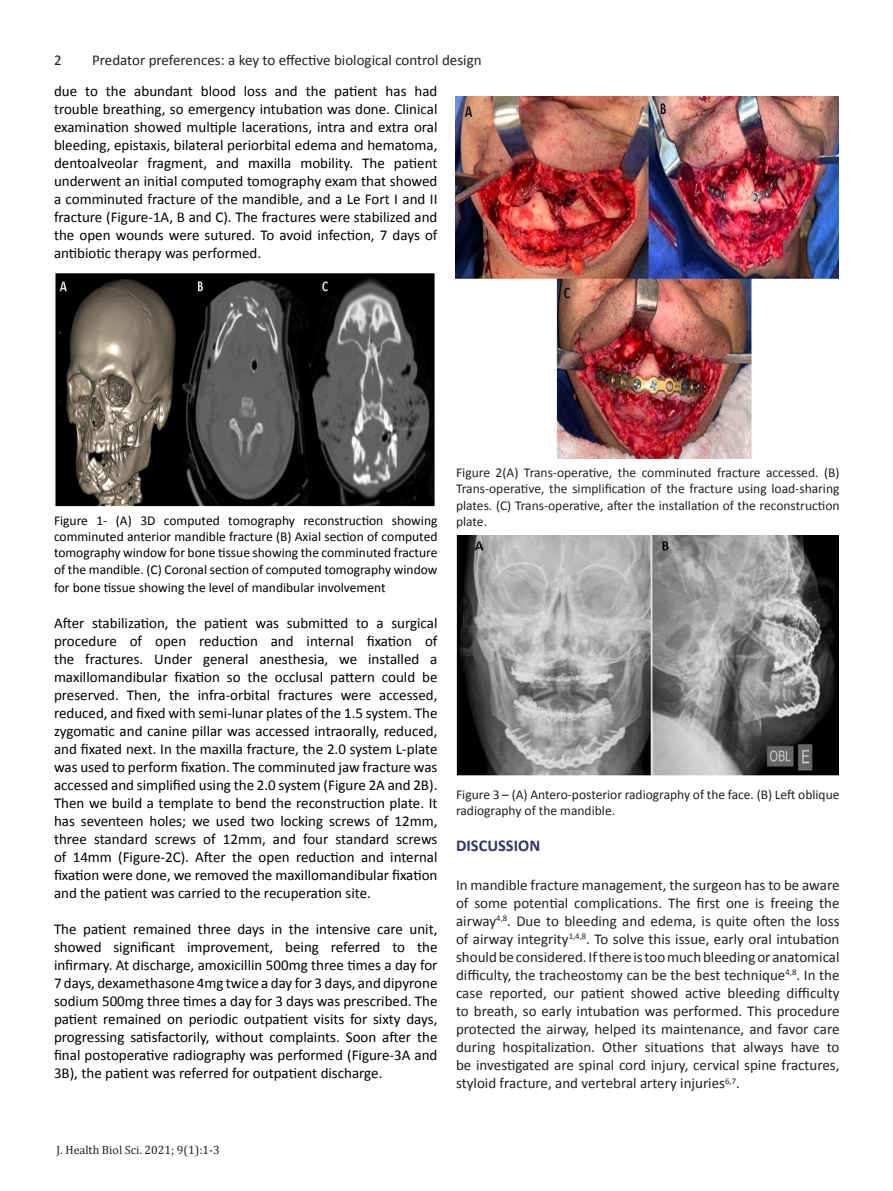
<style>
.page{position:relative;width:893px;height:1191px;background:#fff}
.page>*{position:absolute;margin:0;border:0;box-sizing:border-box;transform-origin:0 0}
.t1{font:700 16.5px "Calibri";color:#343465}
.t2{font:15px/18px "Calibri";color:#000;text-align:justify}
.t3{font:15px/18px "Calibri";color:#231f20;text-align:justify}
.t4{font:13.5px/16.2px "Calibri";color:#231f20;text-align:justify}
.t5{font:13.5px/16.2px "Calibri";color:#000;text-align:justify}
.t6{font:12px "Cambria";color:#231f20}
</style>
<div class="page">
<img style="left:55px;top:273px;width:380px;height:233px">
<img style="left:455px;top:96px;width:384px;height:362px">
<img style="left:457px;top:535px;width:381px;height:241px">
<p class="t3" style="left:54px;top:51px;width:9px">2</p>
<p class="t3" style="left:92px;top:51px;width:391px">Predator preferences: a key to effective biological control design</p>
<p class="t2" style="left:54px;top:82px;width:385px">due to the abundant blood loss and the patient has had trouble breathing, so emergency intubation was done. Clinical examination showed multiple lacerations, intra and extra oral bleeding, epistaxis, bilateral periorbital edema and hematoma, dentoalveolar fragment, and maxilla mobility. The patient underwent an initial computed tomography exam that showed a comminuted fracture of the mandible, and a Le Fort I and II fracture (Figure-1A, B and C). The fractures were stabilized and the open wounds were sutured. To avoid infection, 7 days of antibiotic therapy was performed.</p>
<p class="t5" style="left:54px;top:512px;width:385px">Figure 1- (A) 3D computed tomography reconstruction showing comminuted anterior mandible fracture (B) Axial section of computed tomography window for bone tissue showing the comminuted fracture of the mandible. (C) Coronal section of computed tomography window</p>
<p class="t5" style="left:54px;top:579px;width:333px">for bone tissue showing the level of mandibular involvement</p>
<p class="t2" style="left:54px;top:613px;width:385px">After stabilization, the patient was submitted to a surgical procedure of open reduction and internal fixation of the fractures. Under general anesthesia, we installed a maxillomandibular fixation so the occlusal pattern could be preserved. Then, the infra-orbital fractures were accessed, reduced, and fixed with semi-lunar plates of the 1.5 system. The zygomatic and canine pillar was accessed intraorally, reduced, and fixated next. In the maxilla fracture, the 2.0 system L-plate was used to perform fixation. The comminuted jaw fracture was accessed and simplified using the 2.0 system (Figure 2A and 2B).<br>Then we build a template to bend the reconstruction plate. It has seventeen holes; we used two locking screws of 12mm, three standard screws of 12mm, and four standard screws of 14mm (Figure-2C). After the open reduction and internal fixation were done, we removed the maxillomandibular fixation and the patient was carried to the recuperation site.</p>
<p class="t2" style="left:54px;top:919px;width:385px">The patient remained three days in the intensive care unit, showed significant improvement, being referred to the infirmary. At discharge, amoxicillin 500mg three times a day for 7 days, dexamethasone 4mg twice a day for 3 days, and dipyrone sodium 500mg three times a day for 3 days was prescribed. The patient remained on periodic outpatient visits for sixty days, progressing satisfactorily, without complaints. Soon after the final postoperative radiography was performed (Figure-3A and 3B), the patient was referred for outpatient discharge.</p>
<p class="t4" style="left:456px;top:464px;width:385px">Figure 2(A) Trans-operative, the comminuted fracture accessed. (B)<br>Trans-operative, the simplification of the fracture using load-sharing plates. (C) Trans-operative, after the installation of the reconstruction plate.</p>
<p class="t4" style="left:456px;top:786px;width:385px">Figure 3 – (A) Antero-posterior radiography of the face. (B) Left oblique radiography of the mandible.</p>
<p class="t1" style="left:456px;top:834px;width:86px">DISCUSSION</p>
<p class="t3" style="left:456px;top:876px;width:385px">In mandible fracture management, the surgeon has to be aware of some potential complications. The first one is freeing the airway<sup>4,8</sup>. Due to bleeding and edema, is quite often the loss of airway integrity<sup>1,4,8</sup>. To solve this issue, early oral intubation should be considered. If there is too much bleeding or anatomical difficulty, the tracheostomy can be the best technique<sup>4,8</sup>. In the case reported, our patient showed active bleeding difficulty to breath, so early intubation was performed. This procedure protected the airway, helped its maintenance, and favor care during hospitalization. Other situations that always have to be investigated are spinal cord injury, cervical spine fractures, styloid fracture, and vertebral artery injuries<sup>6,7</sup>.</p>
<p class="t6" style="left:57px;top:1142px;width:165px">J. Health Biol Sci. 2021; 9(1):1-3</p>
</div>
